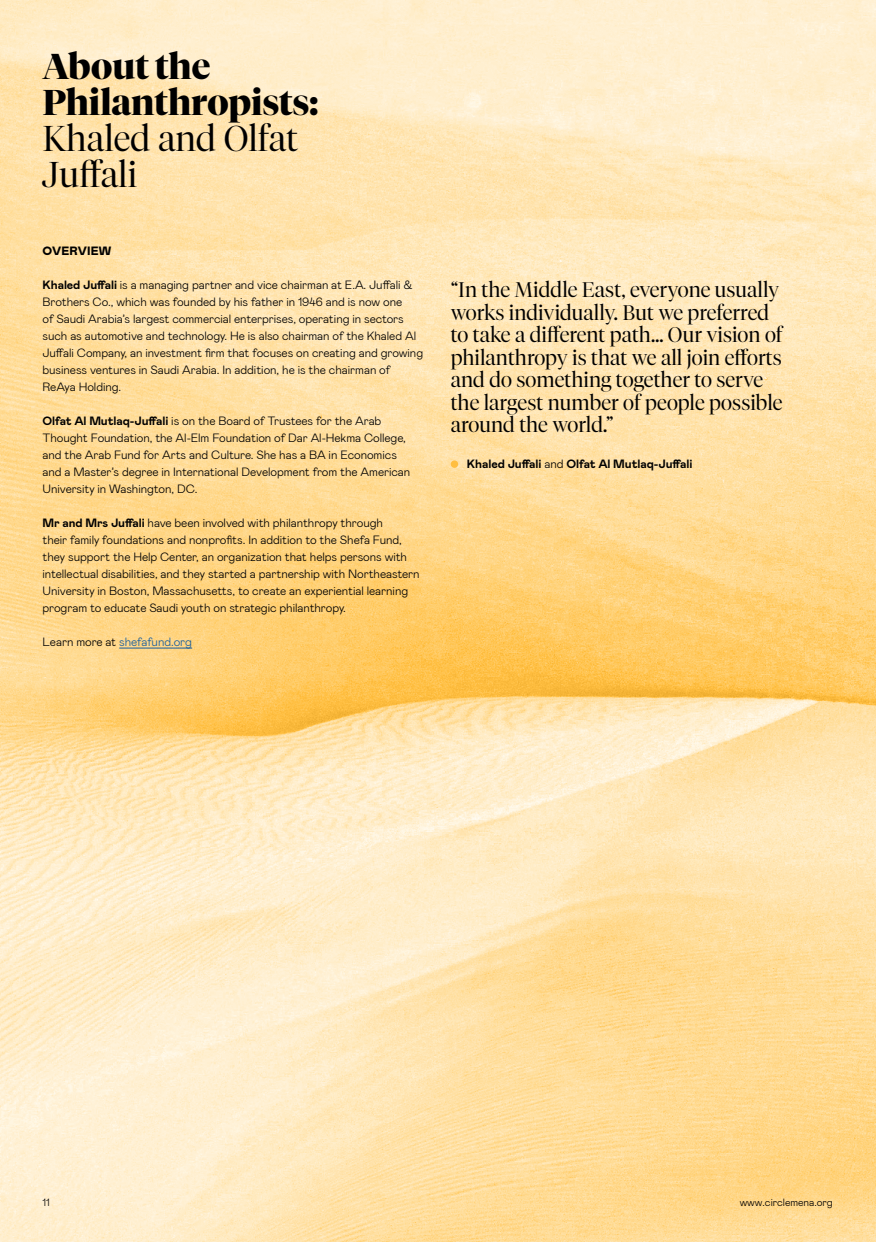
<style>
.page{position:relative;width:876px;height:1242px;background:#fff}
.page>*{position:absolute;margin:0;border:0;box-sizing:border-box;transform-origin:0 0}
.Case_Study_Title_lig{font:700 35.7px/36px "Tiempos Fine";color:#000}
.Pullquote{font:300 21px/22.5px "Tiempos Fine";color:#000}
.Body{font:300 12px/17px "Mabry Pro";letter-spacing:-.005em;color:#000}
.Body-2{font:700 12px "Mabry Pro";letter-spacing:-.005em;color:#000}
.Body-3{font:300 12px "Mabry Pro";letter-spacing:-.005em;color:#175d9e}
.TAG{font:900 12px "Mabry Pro";letter-spacing:.015em;color:#000}
.t1{font:300 10.5px "Mabry Pro";color:#000}
.s1{font-weight:300}
.s2{font-weight:700}
.s3{color:#000}
</style>
<div class="page">
<img style="left:0;top:0;width:876px;height:1242px">
<div style="left:451px;top:460px;width:7px;height:8px;background:#ffbe40;border-radius:50%"></div>
<hr style="left:119px;top:647px;width:73px;height:1px;background:#175d9e">
<p class="Case_Study_Title_lig" style="left:43px;top:49px;width:278px">About the<br>Philanthropists:<br><span class="s1">Khaled and Olfat<br>Juffali</span></p>
<p class="TAG" style="left:43px;top:242px;width:70px">OVERVIEW</p>
<p class="Body" style="left:43px;top:276px;width:382px"><span class="s2">Khaled Juffali</span> is a managing partner and vice chairman at E.A. Juffali &amp; Brothers Co., which was founded by his father in 1946 and is now one<br>of Saudi Arabia’s largest commercial enterprises, operating in sectors such as automotive and technology. He is also chairman of the Khaled Al Juffali Company, an investment firm that focuses on creating and growing business ventures in Saudi Arabia. In addition, he is the chairman of ReAya Holding.</p>
<p class="Body" style="left:43px;top:412px;width:369px"><span class="s2">Olfat Al Mutlaq-Juffali</span> is on the Board of Trustees for the Arab Thought Foundation, the Al-Elm Foundation of Dar Al-Hekma College, and the Arab Fund for Arts and Culture. She has a BA in Economics and a Master’s degree in International Development from the American University in Washington, DC.</p>
<p class="Body" style="left:43px;top:514px;width:378px"><span class="s2">Mr and Mrs Juffali</span> have been involved with philanthropy through<br>their family foundations and nonprofits. In addition to the Shefa Fund, they support the Help Center, an organization that helps persons with intellectual disabilities, and they started a partnership with Northeastern University in Boston, Massachusetts, to create an experiential learning program to educate Saudi youth on strategic philanthropy.</p>
<p class="Body-3" style="left:43px;top:634px;width:151px"><span class="s3">Learn more at</span> shefafund.org</p>
<p class="Pullquote" style="left:451px;top:278px;width:333px">“In the Middle East, everyone usually works individually. But we preferred to take a different path… Our vision of philanthropy is that we all join efforts and do something together to serve the largest number of people possible around the world.”</p>
<p class="Body-2" style="left:467px;top:455px;width:227px">Khaled Juffali <span class="s1">and</span> Olfat Al Mutlaq-Juffali</p>
<p class="t1" style="left:43px;top:1194px;width:9px">11</p>
<p class="t1" style="left:740px;top:1194px;width:95px">www.circlemena.org</p>
</div>
